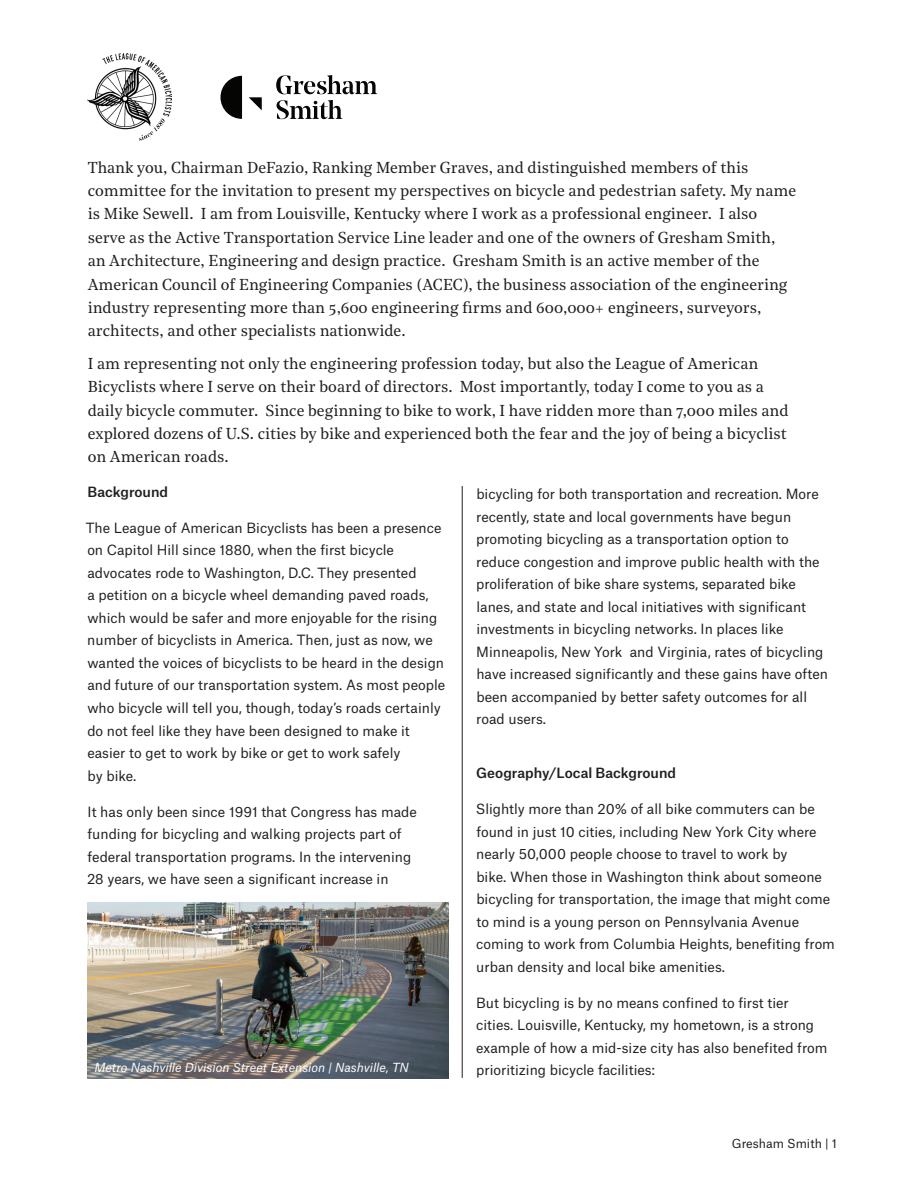
<style>
.page{position:relative;width:918px;height:1188px;background:#fff}
.page>*{position:absolute;margin:0;border:0;box-sizing:border-box;transform-origin:0 0}
.t1{font:15.75px/23.4px "Noe Text";color:#231f20}
.t2{font:13.5px/22.5px "Atlas Grotesk";color:#231f20}
.t3{font:500 13.5px "Atlas Grotesk";color:#231f20}
.t4{font:italic 12px "Atlas Grotesk";color:#fff}
.t5{font:12px "Atlas Grotesk";color:#231f20}
</style>
<div class="page">
<hr style="left:462px;top:486px;width:1px;height:592px;background:#231f20">
<svg style="left:276px;top:75px;width:101px;height:19px"></svg>
<svg style="left:277px;top:100px;width:65px;height:19px"></svg>
<svg style="left:220px;top:76px;width:22px;height:43px"></svg>
<svg style="left:249px;top:97px;width:13px;height:13px"></svg>
<img style="left:88px;top:53px;width:84px;height:88px">
<img style="left:88px;top:903px;width:361px;height:176px">
<p class="t1" style="left:88px;top:155px;width:710px">Thank you, Chairman DeFazio, Ranking Member Graves, and distinguished members of this committee for the invitation to present my perspectives on bicycle and pedestrian safety. My name is Mike Sewell. I am from Louisville, Kentucky where I work as a professional engineer. I also serve as the Active Transportation Service Line leader and one of the owners of Gresham Smith, an Architecture, Engineering and design practice. Gresham Smith is an active member of the American Council of Engineering Companies (ACEC), the business association of the engineering industry representing more than 5,600 engineering firms and 600,000+ engineers, surveyors, architects, and other specialists nationwide.</p>
<p class="t1" style="left:88px;top:351px;width:702px">I am representing not only the engineering profession today, but also the League of American Bicyclists where I serve on their board of directors. Most importantly, today I come to you as a daily bicycle commuter. Since beginning to bike to work, I have ridden more than 7,000 miles and explored dozens of U.S. cities by bike and experienced both the fear and the joy of being a bicyclist on American roads.</p>
<p class="t3" style="left:88px;top:481px;width:82px">Background</p>
<p class="t2" style="left:86px;top:515px;width:361px">The League of American Bicyclists has been a presence on Capitol Hill since 1880, when the first bicycle advocates rode to Washington, D.C. They presented<br>a petition on a bicycle wheel demanding paved roads, which would be safer and more enjoyable for the rising number of bicyclists in America. Then, just as now, we wanted the voices of bicyclists to be heard in the design and future of our transportation system. As most people who bicycle will tell you, though, today’s roads certainly do not feel like they have been designed to make it easier to get to work by bike or get to work safely<br>by bike.</p>
<p class="t2" style="left:87px;top:799px;width:331px">It has only been since 1991 that Congress has made funding for bicycling and walking projects part of federal transportation programs. In the intervening 28 years, we have seen a significant increase in</p>
<p class="t4" style="left:94px;top:1058px;width:316px">Metro Nashville Division Street Extension | Nashville, TN</p>
<p class="t2" style="left:476px;top:481px;width:353px">bicycling for both transportation and recreation. More recently, state and local governments have begun promoting bicycling as a transportation option to reduce congestion and improve public health with the proliferation of bike share systems, separated bike lanes, and state and local initiatives with significant investments in bicycling networks. In places like Minneapolis, New York and Virginia, rates of bicycling have increased significantly and these gains have often been accompanied by better safety outcomes for all road users.</p>
<p class="t3" style="left:476px;top:762px;width:201px">Geography/Local Background</p>
<p class="t2" style="left:476px;top:796px;width:361px">Slightly more than 20% of all bike commuters can be found in just 10 cities, including New York City where nearly 50,000 people choose to travel to work by<br>bike. When those in Washington think about someone bicycling for transportation, the image that might come to mind is a young person on Pennsylvania Avenue coming to work from Columbia Heights, benefiting from urban density and local bike amenities.</p>
<p class="t2" style="left:476px;top:990px;width:353px">But bicycling is by no means confined to first tier cities. Louisville, Kentucky, my hometown, is a strong example of how a mid-size city has also benefited from prioritizing bicycle facilities:</p>
<p class="t5" style="left:732px;top:1133px;width:107px">Gresham Smith | 1</p>
</div>
